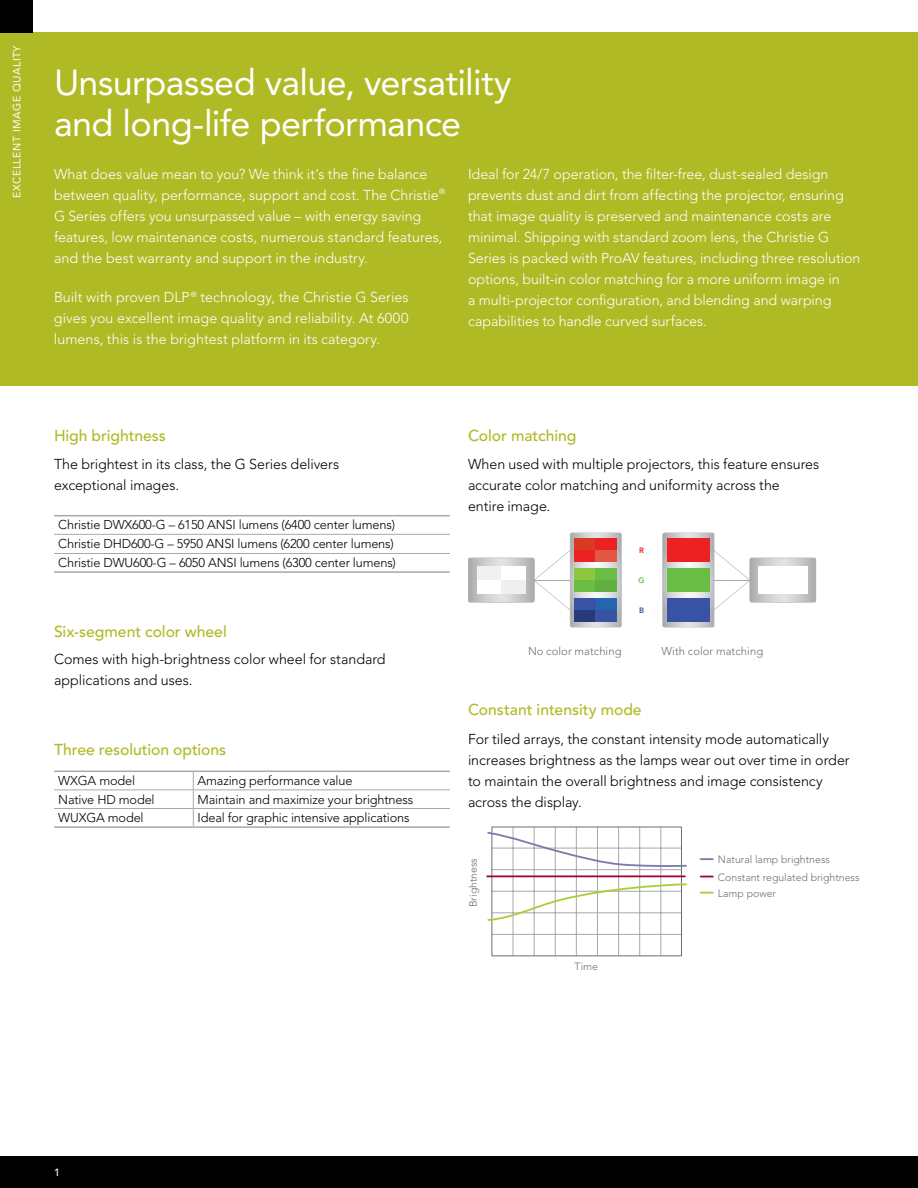
<style>
.page{position:relative;width:918px;height:1188px;background:#fff}
.page>*{position:absolute;margin:0;border:0;box-sizing:border-box;transform-origin:0 0}
.t1{font:36px/41.2px "Avenir";letter-spacing:-.015em;color:#fff}
.t2{font:500 15.75px "Avenir";letter-spacing:-.005em;color:#b0ba25}
.t3{font:300 14.25px/21px "Avenir";letter-spacing:-.005em;color:#fff}
.t4{font:300 14.25px/21px "Avenir";letter-spacing:-.005em;color:#000}
.t5{font:300 12.75px/18.9px "Avenir";letter-spacing:-.01em;color:#000}
.t6{font:300 11.25px "Avenir";letter-spacing:.005em;color:#6d6e71}
.t7{font:300 10.5px "Avenir";color:#6d6e71}
.t8{font:10.5px "Avenir";letter-spacing:.05em;color:#fff}
.t9{font:500 10.5px "Avenir";color:#fff}
.t10{font:800 7.8px "Avenir";color:#ed2024}
.t11{font:800 7.8px "Avenir";color:#69bd45}
.t12{font:800 7.8px "Avenir";color:#3953a4}
</style>
<div class="page">
<div style="left:0;top:1156px;width:918px;height:32px;background:#000"></div>
<div style="left:0;top:32px;width:918px;height:354px;background:#b0ba25"></div>
<div style="left:0;top:0;width:32px;height:32px;background:#000"></div>
<hr style="left:54px;top:534px;width:396px;height:1px;background:#a7a9ac">
<hr style="left:54px;top:571px;width:396px;height:2px;background:#a7a9ac">
<hr style="left:54px;top:553px;width:396px;height:1px;background:#a7a9ac">
<hr style="left:54px;top:515px;width:396px;height:1px;background:#a7a9ac">
<hr style="left:54px;top:808px;width:139px;height:1px;background:#a7a9ac">
<hr style="left:193px;top:808px;width:257px;height:1px;background:#a7a9ac">
<svg style="left:193px;top:772px;width:1px;height:54px"></svg>
<hr style="left:54px;top:771px;width:139px;height:1px;background:#a7a9ac">
<hr style="left:193px;top:771px;width:257px;height:1px;background:#a7a9ac">
<hr style="left:54px;top:790px;width:139px;height:1px;background:#a7a9ac">
<hr style="left:193px;top:790px;width:257px;height:1px;background:#a7a9ac">
<hr style="left:54px;top:826px;width:139px;height:2px;background:#a7a9ac">
<hr style="left:193px;top:826px;width:257px;height:2px;background:#a7a9ac">
<svg style="left:468px;top:532px;width:154px;height:96px"></svg>
<svg style="left:663px;top:533px;width:153px;height:95px"></svg>
<svg style="left:701px;top:876px;width:12px;height:1px"></svg>
<svg style="left:701px;top:858px;width:12px;height:2px"></svg>
<svg style="left:701px;top:892px;width:12px;height:2px"></svg>
<hr style="left:491px;top:934px;width:191px;height:1px;background:#a7a9ac">
<hr style="left:491px;top:869px;width:191px;height:1px;background:#a7a9ac">
<hr style="left:513px;top:827px;width:1px;height:129px;background:#a7a9ac">
<hr style="left:534px;top:827px;width:1px;height:129px;background:#a7a9ac">
<hr style="left:555px;top:827px;width:1px;height:129px;background:#a7a9ac">
<hr style="left:576px;top:827px;width:1px;height:129px;background:#a7a9ac">
<hr style="left:597px;top:827px;width:1px;height:129px;background:#a7a9ac">
<hr style="left:618px;top:827px;width:1px;height:129px;background:#a7a9ac">
<hr style="left:639px;top:827px;width:1px;height:129px;background:#a7a9ac">
<hr style="left:660px;top:827px;width:1px;height:129px;background:#a7a9ac">
<div style="left:491px;top:827px;width:191px;height:129px;border:1px solid #6d6e71"></div>
<hr style="left:487px;top:875px;width:198px;height:2px;background:#9d053b">
<svg style="left:487px;top:831px;width:200px;height:37px"></svg>
<svg style="left:487px;top:882px;width:200px;height:40px"></svg>
<p class="t8" style="left:11px;top:198px;width:154px;rotate:-90deg">Excellent i mage quality</p>
<h1 class="t1" style="left:54px;top:62px;width:459px">Unsurpassed value, versatility and long-life performance</h1>
<p class="t3" style="left:54px;top:163px;width:393px">What does value mean to you? We think it’s the fine balance between quality, performance, support and cost. The Christie<sup>® </sup>G Series offers you unsurpassed value – with energy saving features, low maintenance costs, numerous standard features, and the best warranty and support in the industry.</p>
<p class="t3" style="left:54px;top:287px;width:356px;text-align:justify">Built with proven DLP <sup>®</sup> technology, the Christie G Series gives you excellent image quality and reliability. At 6000 lumens, this is the brightest platform in its category.</p>
<p class="t3" style="left:468px;top:163px;width:394px">Ideal for 24/7 operation, the filter-free, dust-sealed design prevents dust and dirt from affecting the projector, ensuring that image quality is preserved and maintenance costs are minimal. Shipping with standard zoom lens, the Christie G Series is packed with ProAV features, including three resolution options, built-in color matching for a more uniform image in<br>a multi-projector configuration, and blending and warping capabilities to handle curved surfaces.</p>
<p class="t2" style="left:54px;top:426px;width:113px">High brightness</p>
<p class="t4" style="left:54px;top:454px;width:287px">The brightest in its class, the G Series delivers exceptional images.</p>
<p class="t5" style="left:58px;top:515px;width:339px">Christie DWX600-G – 6150 ANSI lumens (6400 center lumens)<br>Christie DHD600-G – 5950 ANSI lumens (6200 center lumens)<br>Christie DWU600-G – 6050 ANSI lumens (6300 center lumens)</p>
<p class="t2" style="left:54px;top:622px;width:174px">Six-segment color wheel</p>
<p class="t4" style="left:54px;top:649px;width:333px">Comes with high-brightness color wheel for standard applications and uses.</p>
<p class="t2" style="left:54px;top:741px;width:174px">Three resolution options</p>
<p class="t5" style="left:58px;top:771px;width:78px">WXGA model</p>
<p class="t5" style="left:198px;top:771px;width:156px">Amazing performance value</p>
<p class="t5" style="left:58px;top:790px;width:98px">Native HD model</p>
<p class="t5" style="left:198px;top:790px;width:217px">Maintain and maximize your brightness</p>
<p class="t5" style="left:58px;top:808px;width:87px">WUXGA model</p>
<p class="t5" style="left:198px;top:808px;width:214px">Ideal for graphic intensive applications</p>
<p class="t2" style="left:468px;top:426px;width:110px">Color matching</p>
<p class="t4" style="left:468px;top:454px;width:353px">When used with multiple projectors, this feature ensures accurate color matching and uniformity across the entire image.</p>
<p class="t10" style="left:639px;top:546px;width:6px">R</p>
<p class="t11" style="left:639px;top:576px;width:8px">G</p>
<p class="t12" style="left:639px;top:605px;width:7px">B</p>
<p class="t6" style="left:528px;top:644px;width:95px">No color matching</p>
<p class="t6" style="left:661px;top:644px;width:103px">With color matching</p>
<p class="t2" style="left:468px;top:701px;width:175px">Constant intensity mode</p>
<p class="t4" style="left:468px;top:728px;width:383px">For tiled arrays, the constant intensity mode automatically increases brightness as the lamps wear out over time in order to maintain the overall brightness and image consistency across the display.</p>
<p class="t7" style="left:467px;top:907px;width:51px;rotate:-90deg">Brightness</p>
<p class="t7" style="left:574px;top:960px;width:25px">Time</p>
<p class="t7" style="left:718px;top:853px;width:114px">Natural lamp brightness</p>
<p class="t7" style="left:718px;top:887px;width:60px">Lamp power</p>
<p class="t7" style="left:718px;top:871px;width:143px">Constant regulated brightness</p>
<p class="t9" style="left:54px;top:1166px;width:7px">1</p>
</div>
